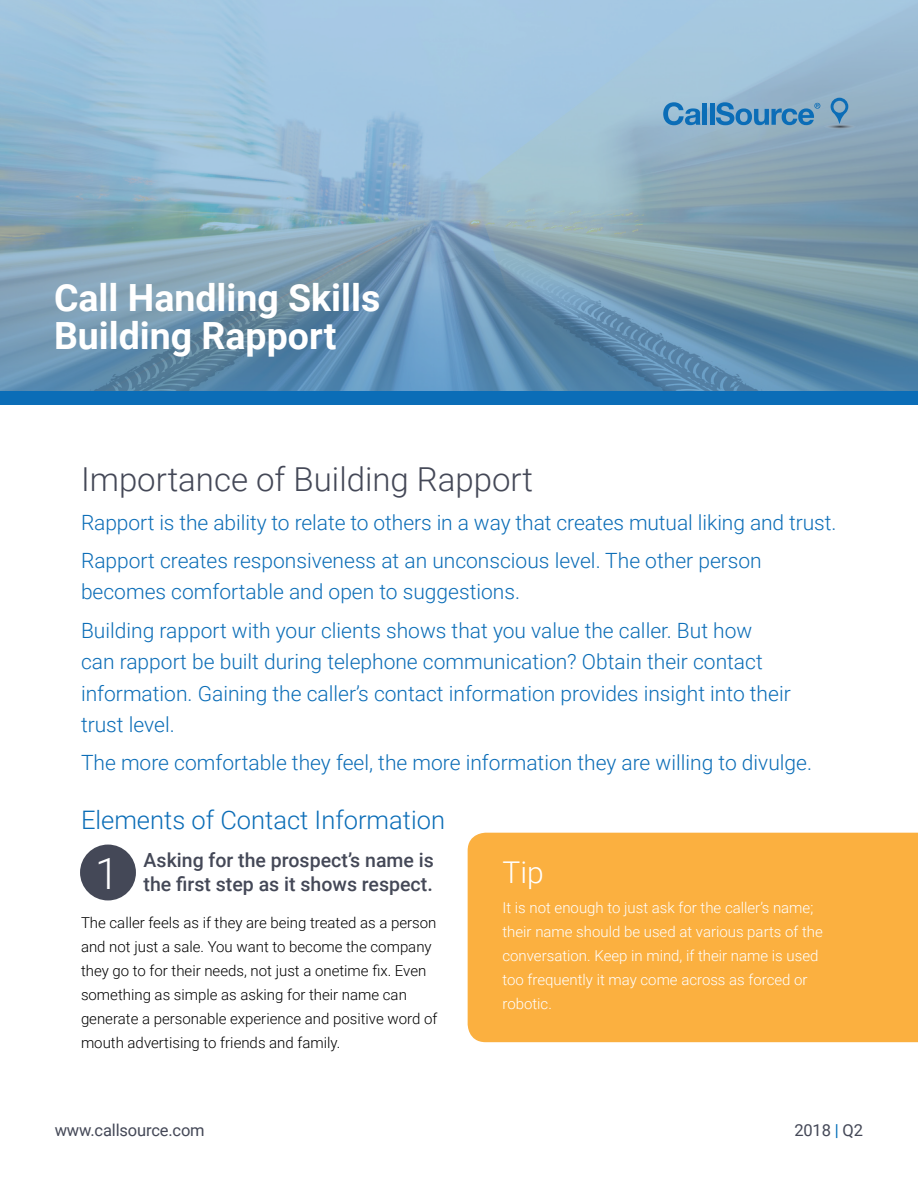
<style>
.page{position:relative;width:918px;height:1188px;background:#fff}
.page>*{position:absolute;margin:0;border:0;box-sizing:border-box;transform-origin:0 0}
.t1{font:300 43.2px "Roboto";color:#fff}
.t2{font:700 37.5px "Roboto";color:#fff}
.ColoredHeader{font:300 33px "Roboto";color:#444857}
.CS_Body_Copy{font:300 30px "Roboto";color:#fff}
.ColoredHeader-2{font:300 25.5px "Roboto";color:#0b6db7}
.CS_Body_Copy-2{font:300 21px/31.5px "Roboto";color:#0b6db7}
.CS-_Subheader{font:500 19.5px/24px "Roboto";color:#444857}
.t3{font:16.5px "Roboto";letter-spacing:-.01em;color:#444857}
.CS_Body_Copy-3{font:300 15px/24px "Roboto";color:#000}
.CS_Body_Copy-4{font:300 15px/24px "Roboto";color:#fff}
.s1{color:#006db7}
</style>
<div class="page">
<div style="left:468px;top:833px;width:450px;height:209px;background:#fbb040"></div>
<svg style="left:0;top:0;width:918px;height:391px;background:#87abc3"></svg>
<div style="left:0;top:391px;width:918px;height:14px;background:#0b6db7"></div>
<svg style="left:663px;top:102px;width:38px;height:23px"></svg>
<hr style="left:703px;top:103px;width:4px;height:22px;background:#0b6db7">
<hr style="left:710px;top:103px;width:4px;height:22px;background:#0b6db7">
<svg style="left:716px;top:102px;width:104px;height:23px;background:#5e97c1"></svg>
<svg style="left:831px;top:98px;width:17px;height:9px"></svg>
<img style="left:800px;top:107px;width:75px;height:39px">
<div style="left:80px;top:845px;width:56px;height:55px;background:#444857;border-radius:50%"></div>
<p class="t2" style="left:54px;top:271px;width:328px">Call Handling Skills</p>
<p class="t2" style="left:54px;top:310px;width:284px">Building Rapport</p>
<p class="ColoredHeader" style="left:81px;top:456px;width:454px">Importance of Building Rapport</p>
<p class="CS_Body_Copy-2" style="left:81px;top:506px;width:757px">Rapport is the ability to relate to others in a way that creates mutual liking and trust.</p>
<p class="CS_Body_Copy-2" style="left:81px;top:544px;width:682px">Rapport creates responsiveness at an unconscious level. The other person becomes comfortable and open to suggestions.</p>
<p class="CS_Body_Copy-2" style="left:81px;top:614px;width:711px">Building rapport with your clients shows that you value the caller. But how can rapport be built during telephone communication? Obtain their contact information. Gaining the caller’s contact information provides insight into their trust level.</p>
<p class="CS_Body_Copy-2" style="left:81px;top:746px;width:733px">The more comfortable they feel, the more information they are willing to divulge.</p>
<p class="ColoredHeader-2" style="left:81px;top:802px;width:366px">Elements of Contact Information</p>
<p class="CS-_Subheader" style="left:144px;top:847px;width:292px">Asking for the prospect’s name is the first step as it shows respect.</p>
<p class="CS_Body_Copy-3" style="left:81px;top:910px;width:358px">The caller feels as if they are being treated as a person and not just a sale. You want to become the company they go to for their needs, not just a onetime fix. Even something as simple as asking for their name can generate a personable experience and positive word of mouth advertising to friends and family.</p>
<p class="t1" style="left:95px;top:843px;width:25px">1</p>
<p class="CS_Body_Copy" style="left:502px;top:851px;width:43px">Tip</p>
<p class="CS_Body_Copy-4" style="left:502px;top:896px;width:322px">It is not enough to just ask for the caller’s name; their name should be used at various parts of the conversation. Keep in mind, if their name is used too frequently it may come across as forced or robotic.</p>
<p class="t3" style="left:55px;top:1119px;width:151px">www.callsource.com</p>
<p class="t3" style="left:794px;top:1119px;width:70px">2018 <span class="s1">|</span> Q2</p>
</div>
